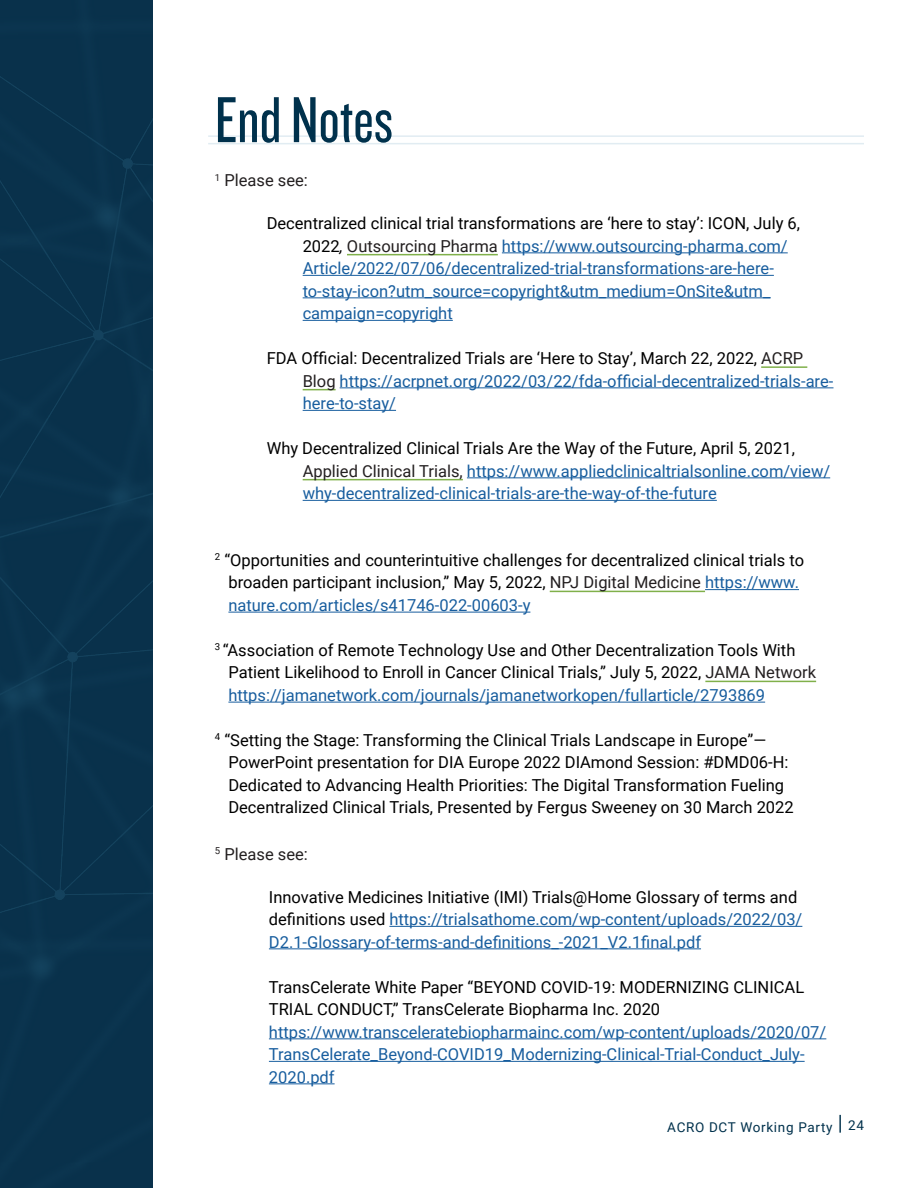
<style>
.page{position:relative;width:918px;height:1188px;background:#fff}
.page>*{position:absolute;margin:0;border:0;box-sizing:border-box;transform-origin:0 0}
.TOC_HEADER{font:67.5px "Knockout HTF28 Junior Featherwt";color:#00314c}
.Questions__INDENTS_P{font:16.5px/22.5px "Roboto";color:#175d9e}
.END_NOTES_3{font:16.5px/22.5px "Roboto";color:#000}
.t1{font:16.5px "Roboto";color:#231f20}
.t2{font:13.5px "Roboto";letter-spacing:.05em;color:#00314c}
.s1{color:#000}
.s2{font-style:italic;color:#000}
.s3{color:#231f20}
.s4{color:#175d9e}
.s5{font-size:21px}
</style>
<div class="page">
<hr style="left:208px;top:135px;width:656px;height:2px;background:#e1ecf2">
<hr style="left:208px;top:143px;width:656px;height:1px;background:#e1ecf2">
<hr style="left:347px;top:254px;width:151px;height:1px;background:#80b04a">
<hr style="left:502px;top:252px;width:286px;height:1px;background:#175d9e">
<hr style="left:303px;top:275px;width:471px;height:1px;background:#175d9e">
<hr style="left:303px;top:297px;width:468px;height:1px;background:#175d9e">
<hr style="left:303px;top:320px;width:150px;height:1px;background:#175d9e">
<hr style="left:761px;top:366px;width:46px;height:2px;background:#80b04a">
<hr style="left:303px;top:389px;width:33px;height:1px;background:#80b04a">
<hr style="left:340px;top:387px;width:493px;height:1px;background:#175d9e">
<hr style="left:303px;top:410px;width:93px;height:1px;background:#175d9e">
<hr style="left:303px;top:479px;width:160px;height:1px;background:#80b04a">
<hr style="left:467px;top:477px;width:363px;height:1px;background:#175d9e">
<hr style="left:303px;top:500px;width:414px;height:1px;background:#175d9e">
<hr style="left:550px;top:591px;width:155px;height:1px;background:#80b04a">
<hr style="left:705px;top:589px;width:94px;height:1px;background:#175d9e">
<hr style="left:228px;top:612px;width:302px;height:1px;background:#175d9e">
<hr style="left:705px;top:681px;width:111px;height:1px;background:#80b04a">
<hr style="left:228px;top:702px;width:537px;height:1px;background:#175d9e">
<hr style="left:389px;top:926px;width:413px;height:1px;background:#175d9e">
<hr style="left:269px;top:948px;width:432px;height:1px;background:#175d9e">
<hr style="left:269px;top:1038px;width:557px;height:1px;background:#175d9e">
<hr style="left:269px;top:1061px;width:536px;height:1px;background:#175d9e">
<hr style="left:269px;top:1083px;width:66px;height:1px;background:#175d9e">
<div style="left:0;top:0;width:152px;height:1188px;background:#09314b"></div>
<p class="TOC_HEADER" style="left:215px;top:86px;width:180px">End Notes</p>
<p class="t1" style="left:215px;top:169px;width:94px"><sup>1</sup> Please see:</p>
<p class="Questions__INDENTS_P" style="left:303px;top:211px;width:499px;text-indent:-36px"><span class="s1">Decentralized clinical trial transformations are ‘here to stay’: ICON, July 6, 2022</span><span class="s2">,</span> <span class="s3">Outsourcing Pharma</span> https://www.outsourcing-pharma.com/ Article/2022/07/06/decentralized-trial-transformations-are-here&shy;to-stay-icon?utm_source=copyright&amp;utm_medium=OnSite&amp;utm_ campaign=copyright</p>
<p class="Questions__INDENTS_P" style="left:303px;top:346px;width:532px;text-indent:-36px"><span class="s1">FDA Official: Decentralized Trials are ‘Here to Stay’, March 22, 2022,</span> <span class="s3">ACRP<br>Blog</span> https://acrpnet.org/2022/03/22/fda-official-decentralized-trials-are&shy;here-to-stay/</p>
<p class="Questions__INDENTS_P" style="left:303px;top:436px;width:529px;text-indent:-36px"><span class="s1">Why Decentralized Clinical Trials Are the Way of the Future, April 5, 2021,<br></span><span class="s3">Applied Clinical Trials,</span> https://www.appliedclinicaltrialsonline.com/view/ why-decentralized-clinical-trials-are-the-way-of-the-future</p>
<p class="END_NOTES_3" style="left:228px;top:548px;width:577px;text-indent:-14px"><sup>2</sup> “Opportunities and counterintuitive challenges for decentralized clinical trials to broaden participant inclusion,” May 5, 2022, <span class="s3">NPJ Digital Medicine</span> <span class="s4">https://www. nature.com/articles/s41746-022-00603-y</span></p>
<p class="END_NOTES_3" style="left:228px;top:638px;width:589px;text-indent:-14px"><sup>3</sup> “Association of Remote Technology Use and Other Decentralization Tools With<br>Patient Likelihood to Enroll in Cancer Clinical Trials,” July 5, 2022, <span class="s3">JAMA Network </span><span class="s4">https://jamanetwork.com/journals/jamanetworkopen/fullarticle/2793869</span></p>
<p class="END_NOTES_3" style="left:228px;top:728px;width:567px;text-indent:-14px"><sup>4</sup> “Setting the Stage: Transforming the Clinical Trials Landscape in Europe”— PowerPoint presentation for DIA Europe 2022 DIAmond Session: #DMD06-H:<br>Dedicated to Advancing Health Priorities: The Digital Transformation Fueling Decentralized Clinical Trials, Presented by Fergus Sweeney on 30 March 2022</p>
<p class="t1" style="left:215px;top:842px;width:94px"><sup>5</sup> Please see:</p>
<p class="Questions__INDENTS_P" style="left:269px;top:885px;width:535px"><span class="s1">Innovative Medicines Initiative (IMI) Trials@Home Glossary of terms and definitions used</span> https://trialsathome.com/wp-content/uploads/2022/03/<br>D2.1-Glossary-of-terms-and-definitions_-2021_V2.1final.pdf</p>
<p class="Questions__INDENTS_P" style="left:269px;top:975px;width:559px"><span class="s1">TransCelerate White Paper “BEYOND COVID-19: MODERNIZING CLINICAL TRIAL CONDUCT,” TransCelerate Biopharma Inc. 2020 </span>https://www.transceleratebiopharmainc.com/wp-content/uploads/2020/07/ TransCelerate_Beyond-COVID19_Modernizing-Clinical-Trial-Conduct_July-2020.pdf</p>
<p class="t2" style="left:667px;top:1118px;width:198px">ACRO DCT Working Party <span class="s5">|</span> 24</p>
</div>
